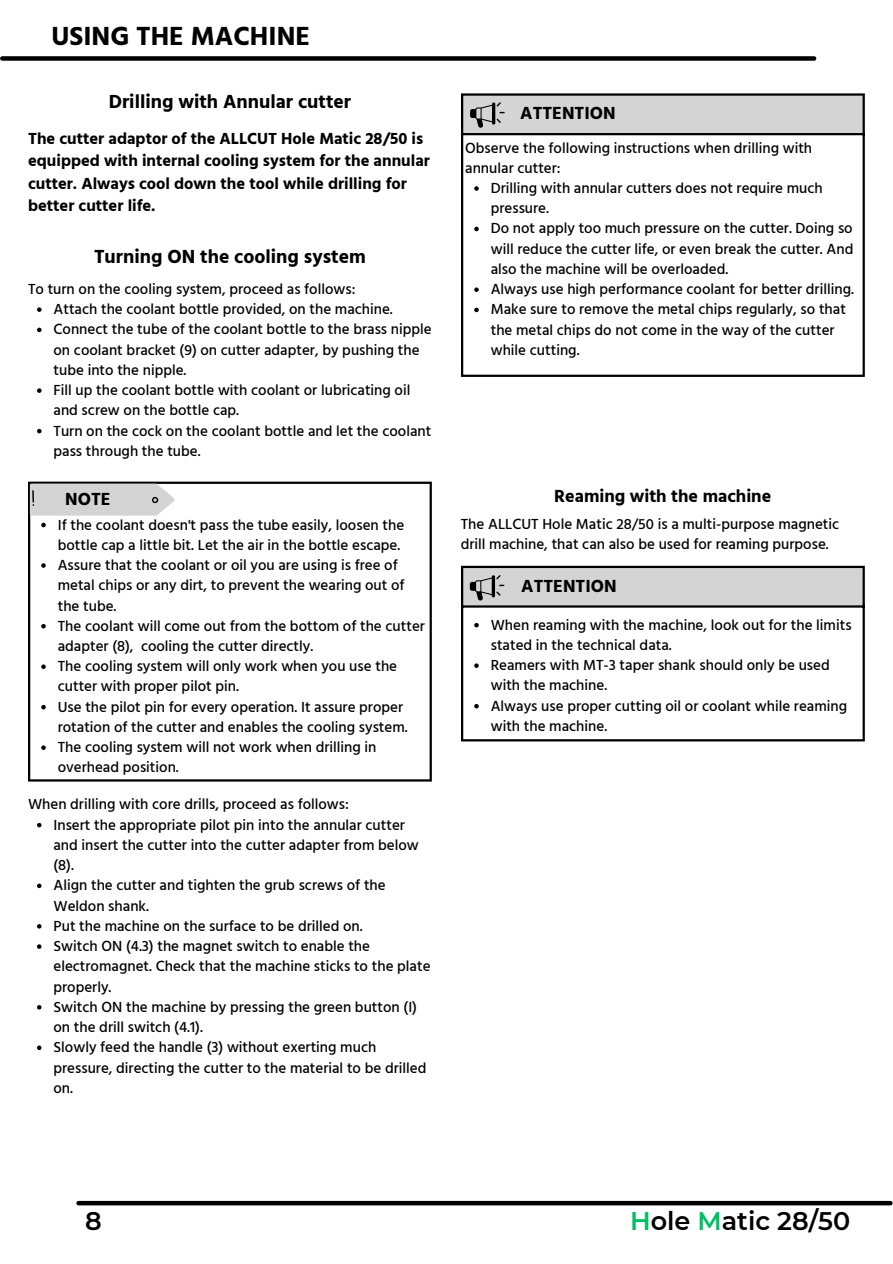
<style>
.page{position:relative;width:893px;height:1264px;background:#fff}
.page>*{position:absolute;margin:0;border:0;box-sizing:border-box;transform-origin:0 0}
.t1{font:700 27px "Hind";color:#000}
.t2{font:600 25.5px "Montserrat";color:#000}
.t3{font:700 19.5px "Hind";color:#000}
.t4{font:700 18px "Hind";color:#000}
.t5{font:700 16.5px/22.5px "Hind";color:#000}
.t6{font:500 15px/20.2px "Hind";color:#000}
.s1{color:#00bf63}
</style>
<div class="page">
<div style="left:2px;top:56px;width:812px;height:5px;background:#000"></div>
<div style="left:78px;top:1200px;width:812px;height:5px;background:#000"></div>
<div style="left:462px;top:566px;width:401px;height:41px;background:#d4d4d4"></div>
<hr style="left:461px;top:568px;width:2px;height:171px;background:#000">
<hr style="left:862px;top:568px;width:2px;height:171px;background:#000">
<hr style="left:461px;top:566px;width:403px;height:2px;background:#000">
<hr style="left:461px;top:605px;width:403px;height:2px;background:#000">
<hr style="left:461px;top:739px;width:403px;height:2px;background:#000">
<svg style="left:474px;top:623px;width:4px;height:4px"></svg>
<svg style="left:474px;top:663px;width:4px;height:5px"></svg>
<svg style="left:474px;top:704px;width:4px;height:4px"></svg>
<svg style="left:470px;top:575px;width:34px;height:25px"></svg>
<svg style="left:37px;top:822px;width:4px;height:5px"></svg>
<svg style="left:37px;top:883px;width:4px;height:5px"></svg>
<svg style="left:37px;top:924px;width:4px;height:4px"></svg>
<svg style="left:37px;top:944px;width:4px;height:4px"></svg>
<svg style="left:37px;top:1005px;width:4px;height:4px"></svg>
<svg style="left:37px;top:1045px;width:4px;height:5px"></svg>
<svg style="left:37px;top:307px;width:5px;height:5px"></svg>
<svg style="left:37px;top:328px;width:5px;height:4px"></svg>
<svg style="left:37px;top:388px;width:5px;height:5px"></svg>
<svg style="left:37px;top:429px;width:5px;height:4px"></svg>
<hr style="left:28px;top:484px;width:2px;height:295px;background:#000">
<hr style="left:429px;top:484px;width:3px;height:295px;background:#000">
<hr style="left:28px;top:481px;width:404px;height:3px;background:#000">
<hr style="left:28px;top:779px;width:404px;height:2px;background:#000">
<svg style="left:41px;top:523px;width:5px;height:4px"></svg>
<svg style="left:41px;top:563px;width:5px;height:4px"></svg>
<svg style="left:41px;top:624px;width:5px;height:4px"></svg>
<svg style="left:41px;top:664px;width:5px;height:5px"></svg>
<svg style="left:41px;top:705px;width:5px;height:4px"></svg>
<svg style="left:41px;top:745px;width:5px;height:5px"></svg>
<svg style="left:30px;top:483px;width:145px;height:32px;background:#d0d0d0"></svg>
<div style="left:462px;top:94px;width:401px;height:40px;background:#d4d4d4"></div>
<hr style="left:461px;top:96px;width:2px;height:278px;background:#000">
<hr style="left:862px;top:96px;width:2px;height:278px;background:#000">
<hr style="left:461px;top:93px;width:403px;height:3px;background:#000">
<hr style="left:461px;top:133px;width:403px;height:2px;background:#000">
<hr style="left:461px;top:374px;width:403px;height:3px;background:#000">
<svg style="left:474px;top:186px;width:4px;height:5px"></svg>
<svg style="left:474px;top:227px;width:4px;height:4px"></svg>
<svg style="left:474px;top:287px;width:4px;height:5px"></svg>
<svg style="left:474px;top:308px;width:4px;height:4px"></svg>
<svg style="left:470px;top:102px;width:35px;height:26px"></svg>
<p class="t1" style="left:51px;top:20px;width:260px">USING THE MACHINE</p>
<p class="t3" style="left:109px;top:90px;width:244px">Drilling with Annular cutter</p>
<p class="t5" style="left:28px;top:127px;width:403px">The cutter adaptor of the ALLCUT Hole Matic 28/50 is equipped with internal cooling system for the annular cutter. Always cool down the tool while drilling for better cutter life.</p>
<p class="t3" style="left:94px;top:245px;width:273px">Turning ON the cooling system</p>
<p class="t6" style="left:54px;top:299px;width:341px">Attach the coolant bottle provided, on the machine.</p>
<p class="t6" style="left:54px;top:319px;width:380px">Connect the tube of the coolant bottle to the brass nipple on coolant bracket (9) on cutter adapter, by pushing the tube into the nipple.</p>
<p class="t6" style="left:54px;top:380px;width:358px">Fill up the coolant bottle with coolant or lubricating oil and screw on the bottle cap.</p>
<p class="t6" style="left:54px;top:420px;width:379px">Turn on the cock on the coolant bottle and let the coolant pass through the tube.</p>
<p class="t6" style="left:28px;top:278px;width:329px">To turn on the cooling system, proceed as follows:</p>
<p class="t4" style="left:65px;top:488px;width:47px">NOTE</p>
<p class="t6" style="left:58px;top:514px;width:348px">If the coolant doesn't pass the tube easily, loosen the bottle cap a little bit. Let the air in the bottle escape.</p>
<p class="t6" style="left:58px;top:554px;width:348px">Assure that the coolant or oil you are using is free of metal chips or any dirt, to prevent the wearing out of the tube.</p>
<p class="t6" style="left:58px;top:615px;width:369px">The coolant will come out from the bottom of the cutter adapter (8), cooling the cutter directly.</p>
<p class="t6" style="left:58px;top:656px;width:341px">The cooling system will only work when you use the cutter with proper pilot pin.</p>
<p class="t6" style="left:58px;top:696px;width:351px">Use the pilot pin for every operation. It assure proper rotation of the cutter and enables the cooling system.</p>
<p class="t6" style="left:58px;top:737px;width:320px">The cooling system will not work when drilling in overhead position.</p>
<p class="t6" style="left:28px;top:794px;width:322px">When drilling with core drills, proceed as follows:</p>
<p class="t6" style="left:53px;top:814px;width:367px">Insert the appropriate pilot pin into the annular cutter and insert the cutter into the cutter adapter from below (8).</p>
<p class="t6" style="left:53px;top:875px;width:334px">Align the cutter and tighten the grub screws of the<br>Weldon shank.</p>
<p class="t6" style="left:53px;top:915px;width:311px">Put the machine on the surface to be drilled on.</p>
<p class="t6" style="left:53px;top:935px;width:378px">Switch ON (4.3) the magnet switch to enable the electromagnet. Check that the machine sticks to the plate properly.</p>
<p class="t6" style="left:53px;top:996px;width:365px">Switch ON the machine by pressing the green button (I) on the drill switch (4.1).</p>
<p class="t6" style="left:53px;top:1036px;width:374px">Slowly feed the handle (3) without exerting much pressure, directing the cutter to the material to be drilled on.</p>
<p class="t4" style="left:520px;top:102px;width:97px">ATTENTION</p>
<p class="t6" style="left:465px;top:137px;width:348px">Observe the following instructions when drilling with annular cutter:</p>
<p class="t6" style="left:490px;top:178px;width:333px">Drilling with annular cutters does not require much pressure.</p>
<p class="t6" style="left:490px;top:218px;width:364px;text-align:justify">Do not apply too much pressure on the cutter. Doing so will reduce the cutter life, or even break the cutter. And also the machine will be overloaded.</p>
<p class="t6" style="left:490px;top:279px;width:364px">Always use high performance coolant for better drilling.</p>
<p class="t6" style="left:490px;top:299px;width:356px">Make sure to remove the metal chips regularly, so that the metal chips do not come in the way of the cutter while cutting.</p>
<p class="t4" style="left:554px;top:485px;width:219px">Reaming with the machine</p>
<p class="t6" style="left:461px;top:514px;width:380px">The ALLCUT Hole Matic 28/50 is a multi-purpose magnetic drill machine, that can also be used for reaming purpose.</p>
<p class="t4" style="left:521px;top:575px;width:97px">ATTENTION</p>
<p class="t6" style="left:490px;top:614px;width:362px">When reaming with the machine, look out for the limits stated in the technical data.</p>
<p class="t6" style="left:490px;top:655px;width:340px">Reamers with MT-3 taper shank should only be used with the machine.</p>
<p class="t6" style="left:490px;top:695px;width:358px">Always use proper cutting oil or coolant while reaming with the machine.</p>
<p class="t2" style="left:85px;top:1205px;width:18px">8</p>
<p class="t2" style="left:630px;top:1205px;width:221px"><span class="s1">H</span>ole <span class="s1">M</span>atic 28/50</p>
</div>
